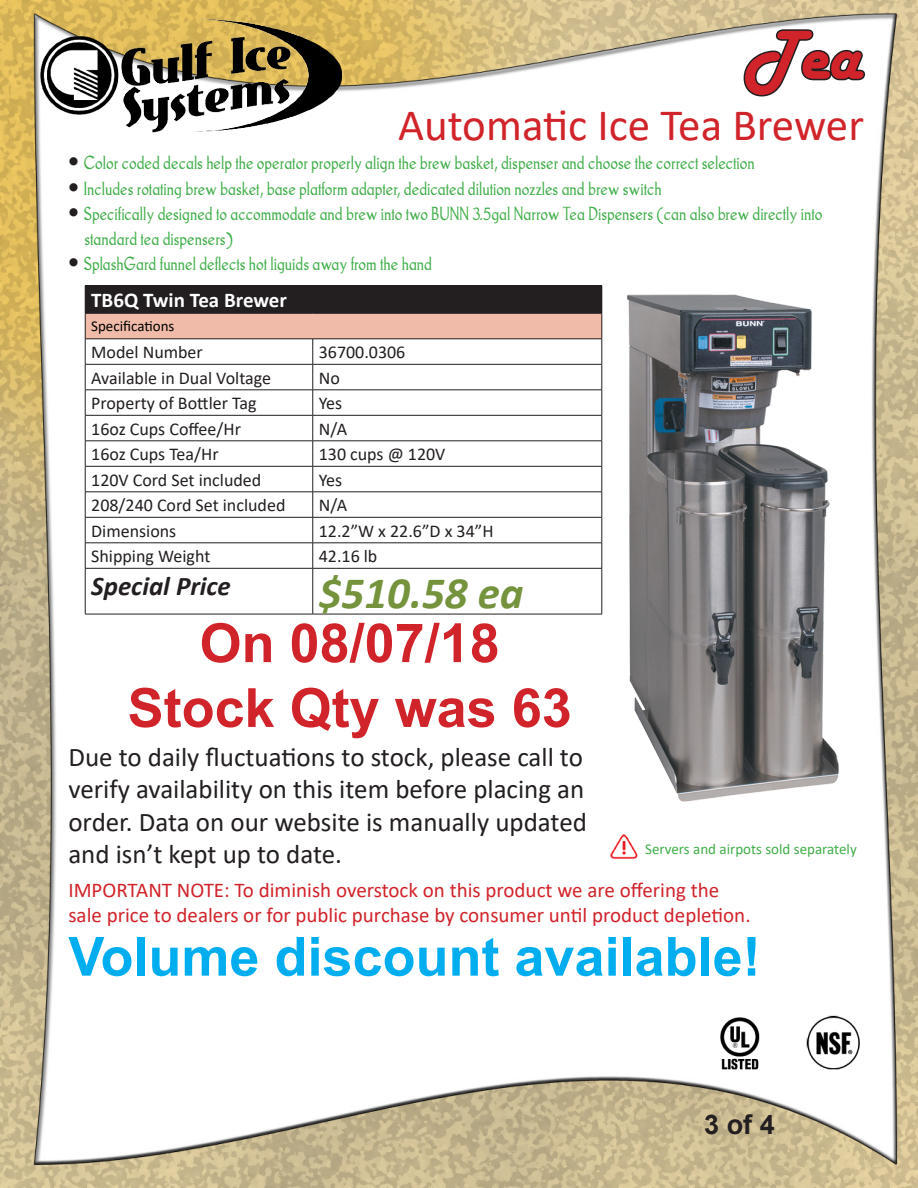
<style>
.page{position:relative;width:918px;height:1188px;background:#fff}
.page>*{position:absolute;margin:0;border:0;box-sizing:border-box;transform-origin:0 0}
.t1{font:72px "Harlow Solid";color:#d1232a}
.t2{font:700 54px "Arial";color:#00aeef}
.t3{font:700 54px/64.8px "Arial";color:#d1232a;text-align:center}
.t4{font:45px "Calibri";color:#d1232a}
.t5{font:italic 700 45px "Calibri";color:#74933c}
.t6{font:27px/32.4px "Calibri";color:#231f20}
.t7{font:italic 700 27px "Calibri";color:#231f20}
.t8{font:700 27px "Arial";color:#231f20}
.t9{font:21px/25.2px "Calibri";color:#d1232a}
.t10{font:700 21px "Calibri";color:#fff}
.t11{font:18px/25.2px "Goodfish";color:#40ae49}
.t12{font:18px "Calibri";color:#231f20}
.t13{font:15px "Calibri";color:#40ae49}
.t14{font:15px "Calibri";color:#000}
</style>
<div class="page">
<img style="left:0;top:0;width:918px;height:1188px">
<div style="left:85px;top:286px;width:517px;height:27px;background:#231f20"></div>
<div style="left:85px;top:313px;width:517px;height:26px;background:#f0bca9"></div>
<hr style="left:85px;top:285px;width:228px;height:1px;background:#231f20">
<hr style="left:313px;top:285px;width:289px;height:1px;background:#231f20">
<hr style="left:85px;top:313px;width:228px;height:1px;background:#231f20">
<hr style="left:313px;top:313px;width:289px;height:1px;background:#231f20">
<hr style="left:85px;top:339px;width:228px;height:1px;background:#231f20">
<hr style="left:313px;top:339px;width:289px;height:1px;background:#231f20">
<hr style="left:85px;top:364px;width:228px;height:1px;background:#231f20">
<hr style="left:313px;top:364px;width:289px;height:1px;background:#231f20">
<hr style="left:85px;top:390px;width:228px;height:1px;background:#231f20">
<hr style="left:313px;top:390px;width:289px;height:1px;background:#231f20">
<hr style="left:85px;top:415px;width:228px;height:1px;background:#231f20">
<hr style="left:313px;top:415px;width:289px;height:1px;background:#231f20">
<hr style="left:85px;top:441px;width:228px;height:1px;background:#231f20">
<hr style="left:313px;top:441px;width:289px;height:1px;background:#231f20">
<hr style="left:85px;top:466px;width:228px;height:1px;background:#231f20">
<hr style="left:313px;top:466px;width:289px;height:1px;background:#231f20">
<hr style="left:85px;top:492px;width:228px;height:1px;background:#231f20">
<hr style="left:313px;top:492px;width:289px;height:1px;background:#231f20">
<hr style="left:85px;top:517px;width:228px;height:1px;background:#231f20">
<hr style="left:313px;top:517px;width:289px;height:1px;background:#231f20">
<hr style="left:85px;top:543px;width:228px;height:1px;background:#231f20">
<svg style="left:85px;top:313px;width:1px;height:255px"></svg>
<hr style="left:313px;top:543px;width:289px;height:1px;background:#231f20">
<svg style="left:313px;top:339px;width:1px;height:229px"></svg>
<svg style="left:602px;top:286px;width:1px;height:282px"></svg>
<hr style="left:85px;top:568px;width:228px;height:1px;background:#231f20">
<hr style="left:85px;top:568px;width:1px;height:46px;background:#231f20">
<hr style="left:313px;top:568px;width:289px;height:1px;background:#231f20">
<hr style="left:313px;top:568px;width:1px;height:46px;background:#231f20">
<hr style="left:602px;top:568px;width:1px;height:46px;background:#231f20">
<hr style="left:85px;top:614px;width:228px;height:1px;background:#231f20">
<hr style="left:313px;top:614px;width:289px;height:1px;background:#231f20">
<img style="left:709px;top:1008px;width:155px;height:67px">
<img style="left:605px;top:834px;width:37px;height:27px">
<img style="left:37px;top:16px;width:310px;height:121px">
<svg style="left:742px;top:28px;width:125px;height:70px"></svg>
<img style="left:618px;top:285px;width:232px;height:525px">
<svg style="left:70px;top:158px;width:8px;height:8px"></svg>
<svg style="left:70px;top:183px;width:8px;height:8px"></svg>
<svg style="left:70px;top:208px;width:8px;height:8px"></svg>
<svg style="left:70px;top:258px;width:8px;height:9px"></svg>
<h1 class="t1" style="left:746px;top:16px;width:117px">Tea</h1>
<h3 class="t4" style="left:398px;top:94px;width:468px">Automatic Ice Tea Brewer</h3>
<p class="t11" style="left:84px;top:151px;width:740px">Color coded decals help the operator properly align the brew basket, dispenser and choose the correct selection<br>Includes rotating brew basket, base platform adapter, dedicated dilution nozzles and brew switch<br>Specifically designed to accommodate and brew into two BUNN 3.5gal Narrow Tea Dispensers (can also brew directly into standard tea dispensers)<br>SplashGard funnel deflects hot liguids away from the hand</p>
<p class="t10" style="left:91px;top:285px;width:197px">TB6Q Twin Tea Brewer</p>
<p class="t14" style="left:91px;top:315px;width:85px">Specifications</p>
<p class="t12" style="left:91px;top:340px;width:113px">Model Number</p>
<p class="t12" style="left:319px;top:340px;width:88px">36700.0306</p>
<p class="t12" style="left:91px;top:365px;width:181px">Available in Dual Voltage</p>
<p class="t12" style="left:319px;top:365px;width:23px">No</p>
<p class="t12" style="left:91px;top:391px;width:167px">Property of Bottler Tag</p>
<p class="t12" style="left:319px;top:391px;width:25px">Yes</p>
<p class="t12" style="left:91px;top:416px;width:151px">16oz Cups Coffee/Hr</p>
<p class="t12" style="left:319px;top:416px;width:30px">N/A</p>
<p class="t12" style="left:91px;top:442px;width:129px">16oz Cups Tea/Hr</p>
<p class="t12" style="left:319px;top:442px;width:128px">130 cups @ 120V</p>
<p class="t12" style="left:91px;top:467px;width:172px">120V Cord Set included</p>
<p class="t12" style="left:319px;top:467px;width:25px">Yes</p>
<p class="t12" style="left:91px;top:493px;width:196px">208/240 Cord Set included</p>
<p class="t12" style="left:319px;top:493px;width:30px">N/A</p>
<p class="t12" style="left:91px;top:518px;width:87px">Dimensions</p>
<p class="t12" style="left:319px;top:518px;width:176px">12.2”W x 22.6”D x 34”H</p>
<p class="t12" style="left:91px;top:544px;width:121px">Shipping Weight</p>
<p class="t12" style="left:319px;top:544px;width:60px">42.16 lb</p>
<h3 class="t7" style="left:91px;top:567px;width:141px">Special Price</h3>
<h3 class="t5" style="left:319px;top:561px;width:206px">$510.58 ea</h3>
<h2 class="t3" style="left:128px;top:611px;width:446px">On 08/07/18<br>Stock Qty was 63</h2>
<h3 class="t6" style="left:68px;top:740px;width:520px">Due to daily fluctuations to stock, please call to verify availability on this item before placing an order. Data on our website is manually updated and isn’t kept up to date.</h3>
<p class="t9" style="left:68px;top:877px;width:684px">IMPORTANT NOTE: To diminish overstock on this product we are offering the sale price to dealers or for public purchase by consumer until product depletion.</p>
<h2 class="t2" style="left:68px;top:919px;width:694px">Volume discount available!</h2>
<p class="t13" style="left:637px;top:838px;width:222px">! Servers and airpots sold separately</p>
<h3 class="t8" style="left:704px;top:1105px;width:72px">3 of 4</h3>
</div>
